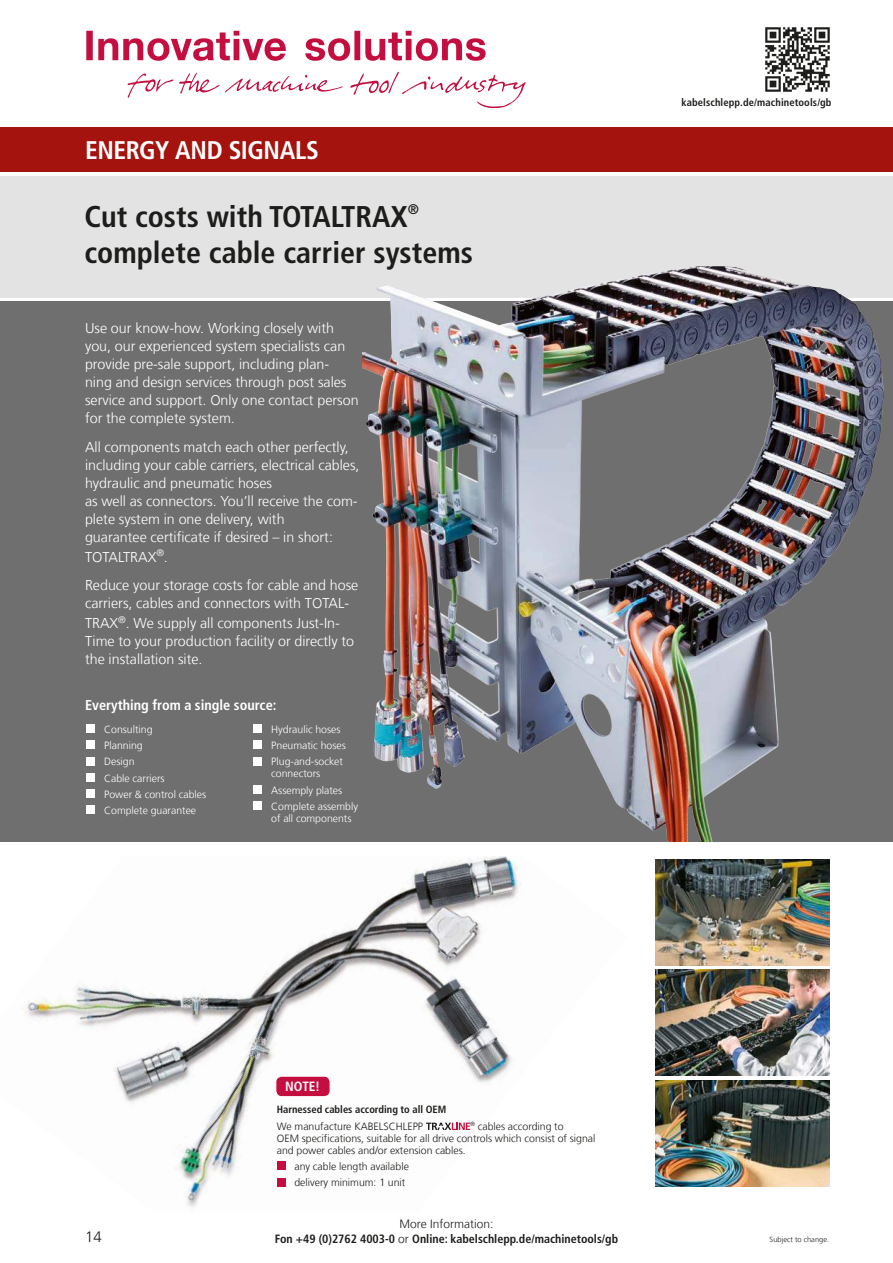
<style>
.page{position:relative;width:893px;height:1263px;background:#fff}
.page>*{position:absolute;margin:0;border:0;box-sizing:border-box;transform-origin:0 0}
.t1{font:700 condensed 30px/36px "Frutiger LT Com";color:#1d1d1b}
.t2{font:700 condensed 25.5px "Frutiger LT Com";letter-spacing:-.015em;color:#fff}
.t3{font:300 15px "Frutiger LT Com";color:#1d1d1b}
.t4{font:300 14.25px/18px "Frutiger LT Com";color:#fff}
.t5{font:700 condensed 14.25px "Frutiger LT Com";color:#fff}
.t6{font:700 condensed 13.35px "Frutiger LT Com";color:#fff}
.t7{font:700 condensed 12px/14.4px "Frutiger LT Com";color:#1d1d1b;text-align:center}
.t8{font:300 10.5px/12px "Frutiger LT Com";color:#1d1d1b}
.t9{font:300 10.5px/16.2px "Frutiger LT Com";color:#fff}
.t10{font:700 condensed 10.5px "Frutiger LT Com";color:#1d1d1b}
.t11{font:300 7.5px "Frutiger LT Com";color:#1d1d1b}
.s1{font-weight:300;font-stretch:normal}
</style>
<div class="page">
<svg style="left:86px;top:31px;width:200px;height:30px"></svg>
<svg style="left:305px;top:31px;width:181px;height:30px"></svg>
<svg style="left:350px;top:71px;width:176px;height:37px"></svg>
<svg style="left:127px;top:73px;width:216px;height:25px"></svg>
<img style="left:765px;top:27px;width:65px;height:65px">
<img style="left:22px;top:856px;width:499px;height:351px">
<svg style="left:0;top:302px;width:893px;height:540px;background:#706e6f"></svg>
<div style="left:0;top:176px;width:893px;height:122px;background:#e3e3e3"></div>
<div style="left:0;top:128px;width:893px;height:44px;background:#a4130e"></div>
<img style="left:362px;top:267px;width:330px;height:522px">
<img style="left:656px;top:859px;width:173px;height:106px">
<img style="left:656px;top:969px;width:173px;height:107px">
<img style="left:656px;top:1080px;width:173px;height:106px">
<svg style="left:426px;top:1122px;width:44px;height:8px"></svg>
<div style="left:277px;top:1162px;width:8px;height:8px;background:#c40e40"></div>
<div style="left:277px;top:1178px;width:8px;height:8px;background:#c40e40"></div>
<div style="left:87px;top:724px;width:8px;height:9px;background:#fff"></div>
<div style="left:87px;top:741px;width:8px;height:8px;background:#fff"></div>
<div style="left:87px;top:757px;width:8px;height:8px;background:#fff"></div>
<div style="left:87px;top:773px;width:8px;height:9px;background:#fff"></div>
<div style="left:87px;top:789px;width:8px;height:9px;background:#fff"></div>
<div style="left:87px;top:806px;width:8px;height:8px;background:#fff"></div>
<div style="left:276px;top:1076px;width:54px;height:21px;background:#c40e40;border-radius:6px"></div>
<div style="left:275px;top:1076px;width:56px;height:21px;border:1px solid #fff;border-radius:6px"></div>
<div style="left:254px;top:724px;width:8px;height:9px;background:#fff"></div>
<div style="left:254px;top:741px;width:8px;height:8px;background:#fff"></div>
<div style="left:254px;top:757px;width:8px;height:8px;background:#fff"></div>
<div style="left:254px;top:785px;width:8px;height:9px;background:#fff"></div>
<div style="left:254px;top:801px;width:8px;height:9px;background:#fff"></div>
<h2 class="t2" style="left:85px;top:135px;width:236px">ENERGY AND SIGNALS</h2>
<h1 class="t1" style="left:84px;top:198px;width:390px">Cut costs with TOTALTRAX<sup>® </sup>complete cable carrier systems</h1>
<p class="t4" style="left:85px;top:319px;width:275px">Use our know-how. Working closely with you, our experienced system specialists can provide pre-sale support, including plan&shy;ning and design services through post sales service and support. Only one contact person for the complete system.</p>
<p class="t4" style="left:85px;top:438px;width:276px">All components match each other perfectly, including your cable carriers, electrical cables, hydraulic and pneumatic hoses<br>as well as connectors. You’ll receive the com&shy;plete system in one delivery, with<br>guarantee certificate if desired – in short:</p>
<p class="t4" style="left:85px;top:542px;width:275px;line-height:28.7px">TOTALTRAX<sup>®</sup>.<br>Reduce your storage costs for cable and hose</p>
<p class="t4" style="left:85px;top:594px;width:266px;line-height:19.8px">carriers, cables and connectors with TOTAL-<br>TRAX<sup>®</sup>. We supply all components Just-In-</p>
<p class="t4" style="left:85px;top:632px;width:271px">Time to your production facility or directly to the installation site.</p>
<p class="t5" style="left:85px;top:696px;width:193px">Everything from a single source:</p>
<p class="t9" style="left:104px;top:721px;width:104px">Consulting<br>Planning<br>Design<br>Cable carriers<br>Power &amp; control cables<br>Complete guarantee</p>
<p class="t9" style="left:271px;top:721px;width:76px">Hydraulic hoses<br>Pneumatic hoses<br>Plug-and-socket</p>
<p class="t9" style="left:271px;top:766px;width:88px">connectors<br>Assemply plates<br>Complete assembly</p>
<p class="t9" style="left:271px;top:810px;width:82px">of all components</p>
<p class="t10" style="left:681px;top:96px;width:152px">kabelschlepp.de/machinetools/gb</p>
<p class="t6" style="left:285px;top:1079px;width:36px">NOTE!</p>
<p class="t10" style="left:277px;top:1103px;width:171px">Harnessed cables according to all OEM</p>
<p class="t8" style="left:277px;top:1120px;width:148px">We manufacture KABELSCHLEPP</p>
<p class="t8" style="left:277px;top:1120px;width:320px;text-indent:193px"><sup>®</sup> cables according to<br>OEM specifications, suitable for all drive controls which consist of signal and power cables and/or extension cables.</p>
<p class="t8" style="left:294px;top:1158px;width:116px;line-height:16.2px">any cable length available delivery minimum: 1 unit</p>
<p class="t7" style="left:275px;top:1217px;width:345px"><span class="s1">More Information:<br></span>Fon +49 (0)2762 4003-0 <span class="s1">or</span> Online: kabelschlepp.de/machinetools/gb</p>
<p class="t3" style="left:85px;top:1228px;width:18px">14</p>
<p class="t11" style="left:770px;top:1235px;width:61px">Subject to change.</p>
</div>
